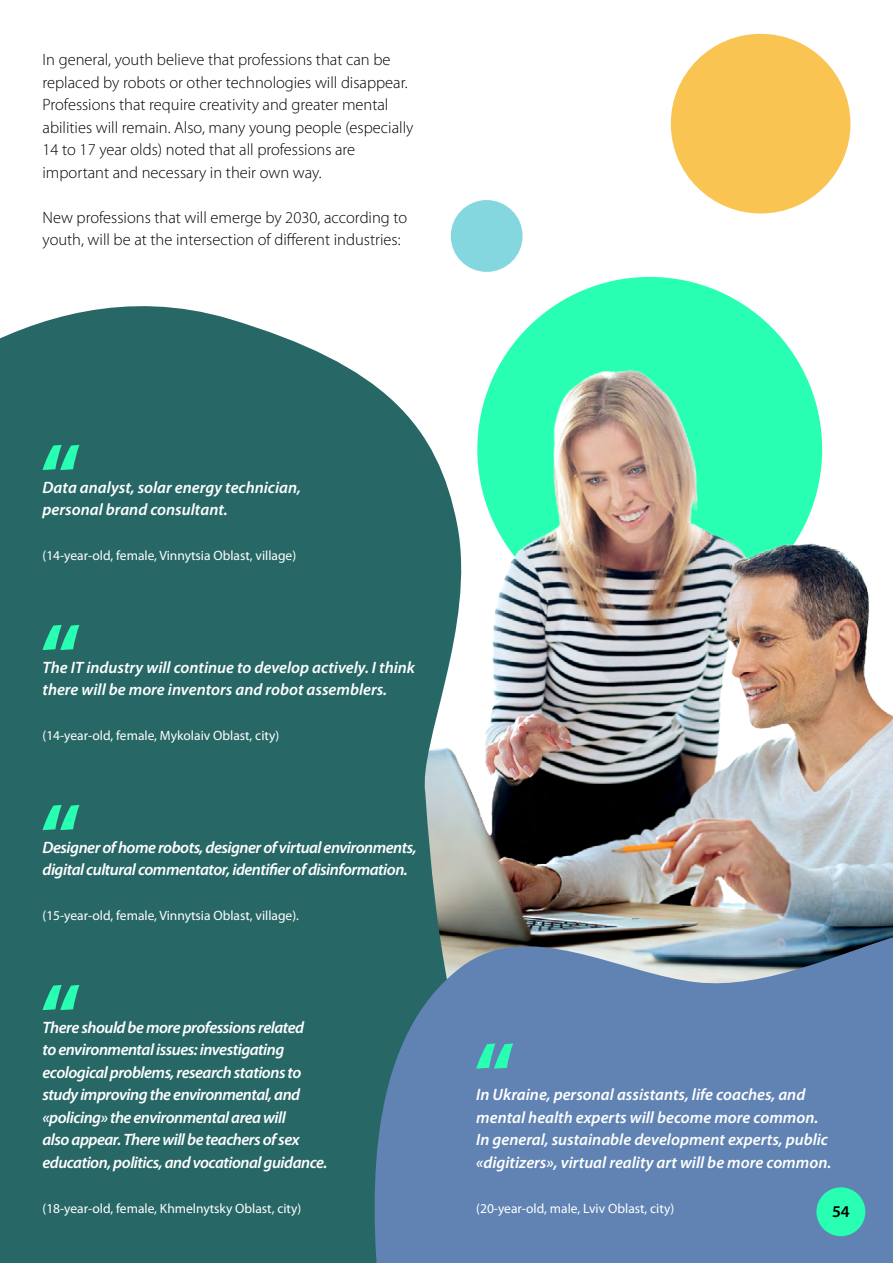
<style>
.page{position:relative;width:893px;height:1263px;background:#fff}
.page>*{position:absolute;margin:0;border:0;box-sizing:border-box;transform-origin:0 0}
.t1{font:300 16.5px/22.5px "Myriad Pro";color:#000}
.t2{font:italic 600 16.5px/22.5px "Myriad Pro";letter-spacing:-.03em;color:#fff}
.t3{font:italic 600 16.5px/22.5px "Myriad Pro";color:#fff}
.t4{font:600 16.5px "Myriad Pro";color:#000}
.t5{font:13.5px "Myriad Pro";color:#fff}
</style>
<div class="page">
<img style="left:0;top:290px;width:893px;height:973px">
<svg style="left:326px;top:920px;width:566px;height:343px;background:#5b80a5"></svg>
<svg style="left:43px;top:445px;width:36px;height:25px"></svg>
<svg style="left:43px;top:625px;width:36px;height:25px"></svg>
<svg style="left:43px;top:805px;width:36px;height:25px"></svg>
<svg style="left:43px;top:985px;width:36px;height:25px"></svg>
<svg style="left:476px;top:1043px;width:37px;height:26px"></svg>
<div style="left:671px;top:34px;width:179px;height:179px;background:#f9c452;border-radius:50%"></div>
<div style="left:451px;top:200px;width:72px;height:72px;background:#85d7df;border-radius:50%"></div>
<div style="left:816px;top:1187px;width:49px;height:49px;background:#29ffb2;border-radius:50%"></div>
<p class="t1" style="left:43px;top:49px;width:372px">In general, youth believe that professions that can be replaced by robots or other technologies will disappear.<br>Professions that require creativity and greater mental abilities will remain. Also, many young people (especially 14 to 17 year olds) noted that all professions are important and necessary in their own way.</p>
<p class="t1" style="left:43px;top:206px;width:366px">New professions that will emerge by 2030, according to youth, will be at the intersection of different industries:</p>
<p class="t3" style="left:43px;top:476px;width:260px">Data analyst, solar energy technician, personal brand consultant.</p>
<p class="t5" style="left:43px;top:547px;width:255px">(14-year-old, female, Vinnytsia Oblast, village)</p>
<p class="t3" style="left:43px;top:656px;width:374px">The IT industry will continue to develop actively. I think there will be more inventors and robot assemblers.</p>
<p class="t5" style="left:43px;top:727px;width:238px">(14-year-old, female, Mykolaiv Oblast, city)</p>
<p class="t2" style="left:43px;top:836px;width:376px">Designer of home robots, designer of virtual environments, digital cultural commentator, identifier of disinformation.</p>
<p class="t5" style="left:43px;top:907px;width:258px">(15-year-old, female, Vinnytsia Oblast, village).</p>
<p class="t2" style="left:43px;top:1016px;width:286px">There should be more professions related<br>to environmental issues: investigating ecological problems, research stations to study improving the environmental, and «policing» the environmental area will<br>also appear. There will be teachers of sex education, politics, and vocational guidance.</p>
<p class="t5" style="left:43px;top:1200px;width:260px">(18-year-old, female, Khmelnytsky Oblast, city)</p>
<p class="t3" style="left:476px;top:1084px;width:357px">In Ukraine, personal assistants, life coaches, and mental health experts will become more common.<br>In general, sustainable development experts, public «digitizers», virtual reality art will be more common.</p>
<p class="t5" style="left:476px;top:1200px;width:199px">(20-year-old, male, Lviv Oblast, city)</p>
<p class="t4" style="left:832px;top:1202px;width:19px">54</p>
</div>
